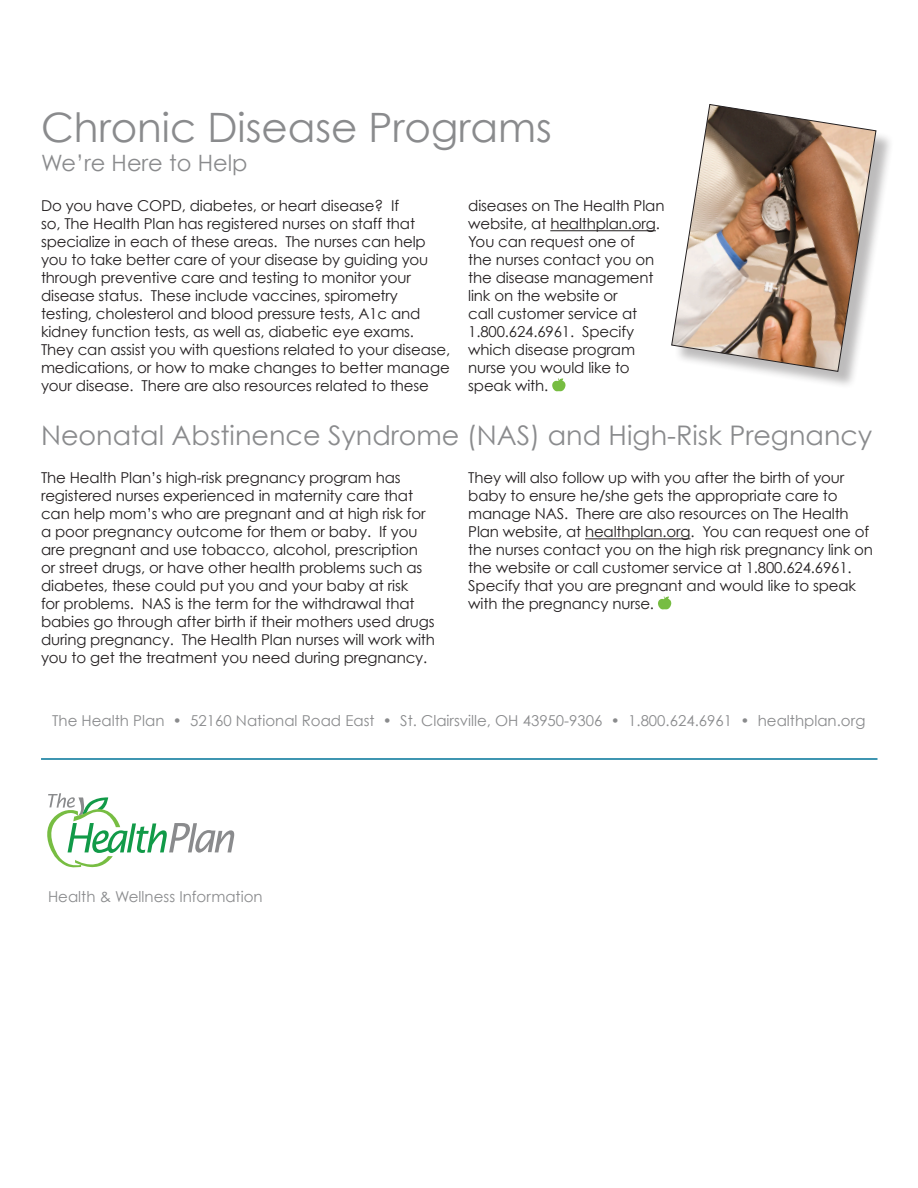
<style>
.page{position:relative;width:918px;height:1188px;background:#fff}
.page>*{position:absolute;margin:0;border:0;box-sizing:border-box;transform-origin:0 0}
.t1{font:40.5px "Century Gothic";color:#8a8b8d}
.t2{font:27px "Century Gothic";color:#8a8b8d}
.t3{font:22.5px "Century Gothic";color:#8a8b8d}
.t4{font:15px/18px "Century Gothic";letter-spacing:-.01em;color:#231f20}
.t5{font:15px "Century Gothic";color:#8a8b8d}
.t6{font:15px "Century Gothic";color:#8b8c8e}
.s1{font-weight:700}
</style>
<div class="page">
<hr style="left:550px;top:230px;width:106px;height:1px;background:#231f20">
<svg style="left:552px;top:378px;width:14px;height:14px"></svg>
<div style="left:674px;top:107px;width:220px;height:283px;background:#231f20;opacity:.3"></div>
<img style="left:671px;top:104px;width:206px;height:268px">
<svg style="left:47px;top:793px;width:187px;height:75px"></svg>
<hr style="left:41px;top:758px;width:837px;height:2px;background:#007398">
<hr style="left:585px;top:538px;width:106px;height:1px;background:#231f20">
<svg style="left:658px;top:597px;width:14px;height:13px"></svg>
<p class="t1" style="left:41px;top:102px;width:512px">Chronic Disease Programs</p>
<p class="t3" style="left:41px;top:149px;width:208px">We’re Here to Help</p>
<p class="t4" style="left:41px;top:197px;width:411px">Do you have COPD, diabetes, or heart disease? If<br>so, The Health Plan has registered nurses on staff that specialize in each of these areas. The nurses can help you to take better care of your disease by guiding you through preventive care and testing to monitor your disease status. These include vaccines, spirometry testing, cholesterol and blood pressure tests, A1c and kidney function tests, as well as, diabetic eye exams.<br>They can assist you with questions related to your disease, medications, or how to make changes to better manage your disease. There are also resources related to these</p>
<p class="t4" style="left:468px;top:197px;width:198px">diseases on The Health Plan website, at healthplan.org.<br>You can request one of<br>the nurses contact you on the disease management link on the website or<br>call customer service at<br>1.800.624.6961. Specify which disease program nurse you would like to speak with.</p>
<p class="t2" style="left:41px;top:418px;width:833px">Neonatal Abstinence Syndrome (NAS) and High-Risk Pregnancy</p>
<p class="t4" style="left:41px;top:469px;width:395px">The Health Plan’s high-risk pregnancy program has registered nurses experienced in maternity care that can help mom’s who are pregnant and at high risk for a poor pregnancy outcome for them or baby. If you are pregnant and use tobacco, alcohol, prescription or street drugs, or have other health problems such as diabetes, these could put you and your baby at risk<br>for problems. NAS is the term for the withdrawal that babies go through after birth if their mothers used drugs during pregnancy. The Health Plan nurses will work with you to get the treatment you need during pregnancy.</p>
<p class="t4" style="left:468px;top:469px;width:406px">They will also follow up with you after the birth of your baby to ensure he/she gets the appropriate care to manage NAS. There are also resources on The Health Plan website, at healthplan.org. You can request one of the nurses contact you on the high risk pregnancy link on the website or call customer service at 1.800.624.6961.<br>Specify that you are pregnant and would like to speak with the pregnancy nurse.</p>
<p class="t5" style="left:52px;top:712px;width:815px">The Health Plan <span class="s1">•</span> 52160 National Road East • St. Clairsville, OH 43950-9306 • 1.800.624.6961 • healthplan.org</p>
<p class="t6" style="left:48px;top:888px;width:216px">Health &amp; Wellness Information</p>
</div>
